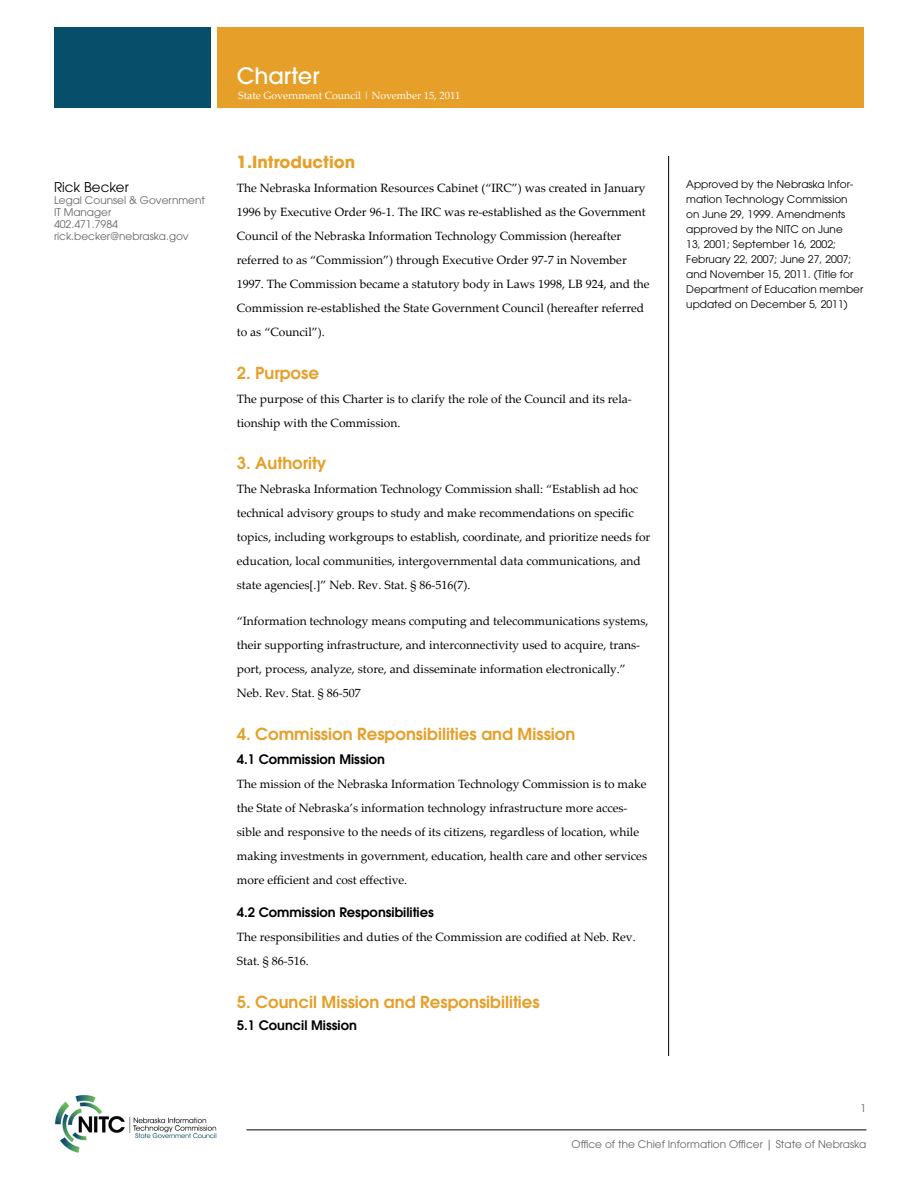
<style>
.page{position:relative;width:918px;height:1188px;background:#fff}
.page>*{position:absolute;margin:0;border:0;box-sizing:border-box;transform-origin:0 0}
.Blue_Head{font:500 22.5px "ITC Avant Garde Std";color:#fff}
.Header_1{font:600 16.5px "ITC Avant Garde Std";color:#e69f28}
.t1{font:700 16.5px "ITC Avant Garde Std";color:#e69f28}
.Paragraph_Style_1{font:13.5px "ITC Avant Garde Std";color:#000}
.t2{font:600 13.05px "ITC Avant Garde Std";color:#000}
.Main_Copy{font:12px/24px "Palatino Linotype";color:#000}
.t3{font:10.5px/15px "ITC Avant Garde Std";color:#000}
.Paragraph_Style_1-2{font:10.5px/12px "ITC Avant Garde Std";color:#646567}
.t4{font:10.5px "ITC Avant Garde Std";color:#636466}
.t5{font:10.5px "Palatino Linotype";color:#fff}
</style>
<div class="page">
<img style="left:55px;top:1094px;width:162px;height:59px">
<hr style="left:247px;top:1129px;width:619px;height:1px;background:#000">
<div style="left:217px;top:27px;width:647px;height:81px;background:#e69f28"></div>
<div style="left:54px;top:27px;width:156px;height:81px;background:#074e6b"></div>
<hr style="left:668px;top:156px;width:1px;height:900px;background:#000">
<p class="Paragraph_Style_1" style="left:54px;top:179px;width:76px">Rick Becker</p>
<p class="Paragraph_Style_1-2" style="left:54px;top:194px;width:153px">Legal Counsel &amp; Government<br>IT Manager</p>
<p class="Paragraph_Style_1-2" style="left:54px;top:218px;width:136px">402.471.7984 rick.becker@nebraska.gov</p>
<p class="Blue_Head" style="left:237px;top:62px;width:84px">Charter</p>
<p class="t5" style="left:238px;top:88px;width:224px">State Government Council | November 15, 2011</p>
<p class="t1" style="left:237px;top:151px;width:120px">1.Introduction</p>
<p class="Main_Copy" style="left:237px;top:176px;width:414px">The Nebraska Information Resources Cabinet (“IRC”) was created in January 1996 by Executive Order 96-1. The IRC was re-established as the Government Council of the Nebraska Information Technology Commission (hereafter referred to as “Commission”) through Executive Order 97-7 in November 1997. The Commission became a statutory body in Laws 1998, LB 924, and the Commission re-established the State Government Council (hereafter referred to as “Council”).</p>
<p class="Header_1" style="left:237px;top:362px;width:84px">2. Purpose</p>
<p class="Main_Copy" style="left:237px;top:386px;width:397px">The purpose of this Charter is to clarify the role of the Council and its rela&shy;tionship with the Commission.</p>
<p class="Header_1" style="left:237px;top:453px;width:91px">3. Authority</p>
<p class="Main_Copy" style="left:237px;top:477px;width:415px">The Nebraska Information Technology Commission shall: “Establish ad hoc technical advisory groups to study and make recommendations on specific topics, including workgroups to establish, coordinate, and prioritize needs for education, local communities, intergovernmental data communications, and state agencies[.]” Neb. Rev. Stat. § 86-516(7).</p>
<p class="Main_Copy" style="left:237px;top:609px;width:413px">“Information technology means computing and telecommunications systems, their supporting infrastructure, and interconnectivity used to acquire, trans&shy;port, process, analyze, store, and disseminate information electronically.” Neb. Rev. Stat. § 86-507</p>
<p class="Header_1" style="left:237px;top:723px;width:340px">4. Commission Responsibilities and Mission</p>
<p class="t2" style="left:237px;top:751px;width:150px">4.1 Commission Mission</p>
<p class="Main_Copy" style="left:237px;top:771px;width:412px">The mission of the Nebraska Information Technology Commission is to make the State of Nebraska’s information technology infrastructure more acces&shy;sible and responsive to the needs of its citizens, regardless of location, while making investments in government, education, health care and other services more efficient and cost effective.</p>
<p class="t2" style="left:237px;top:904px;width:199px">4.2 Commission Responsibilities</p>
<p class="Main_Copy" style="left:237px;top:925px;width:400px">The responsibilities and duties of the Commission are codified at Neb. Rev.<br>Stat. § 86-516.</p>
<p class="Header_1" style="left:237px;top:991px;width:304px">5. Council Mission and Responsibilities</p>
<p class="t2" style="left:237px;top:1016px;width:122px">5.1 Council Mission</p>
<p class="t3" style="left:686px;top:176px;width:179px">Approved by the Nebraska Infor&shy;mation Technology Commission on June 29, 1999. Amendments approved by the NITC on June<br>13, 2001; September 16, 2002;<br>February 22, 2007; June 27, 2007; and November 15, 2011. (Title for<br>Department of Education member updated on December 5, 2011)</p>
<p class="t4" style="left:861px;top:1101px;width:7px">1</p>
<p class="t4" style="left:572px;top:1137px;width:296px">Office of the Chief Information Officer | State of Nebraska</p>
</div>
